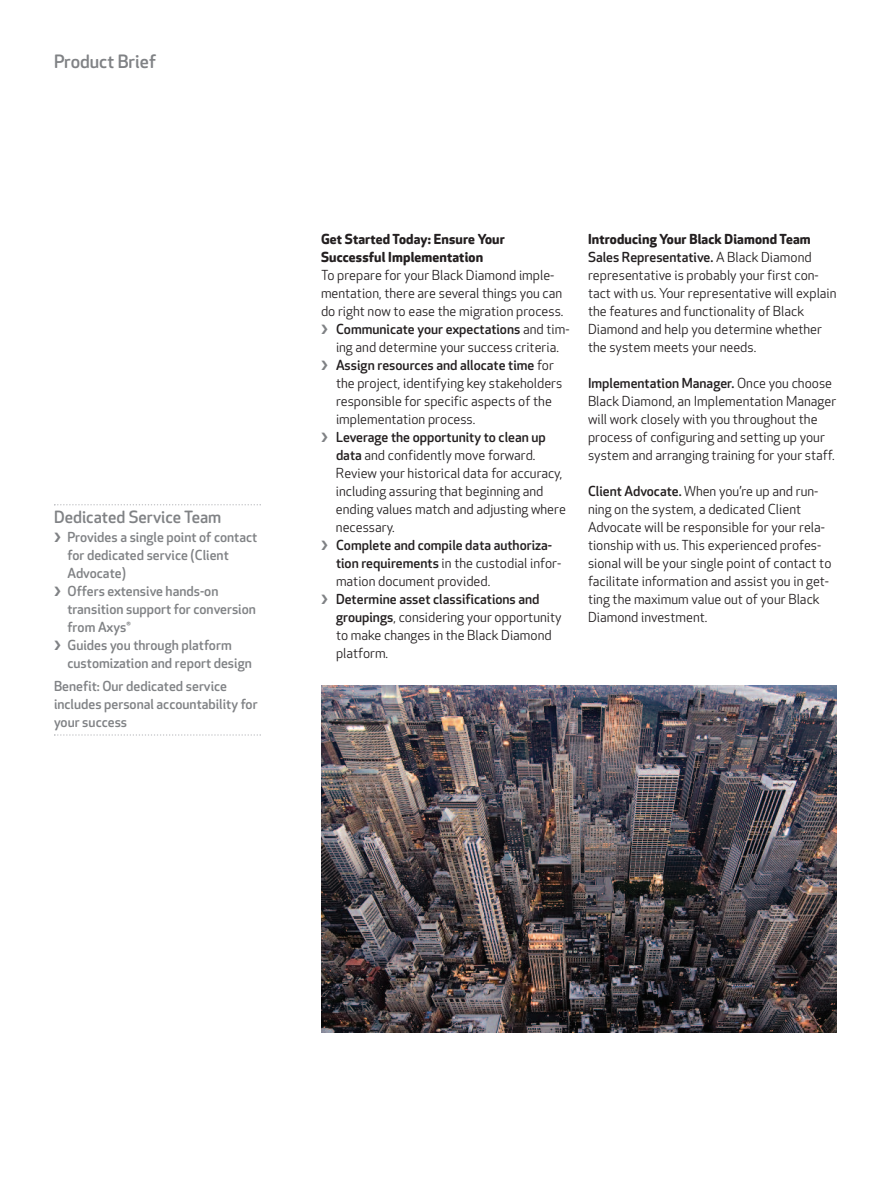
<style>
.page{position:relative;width:891px;height:1188px;background:#fff}
.page>*{position:absolute;margin:0;border:0;box-sizing:border-box;transform-origin:0 0}
.t1{font:500 18px "Apex Rounded";color:#808285}
.t2{font:500 16.5px "Apex Rounded";color:#808285}
.t3{font:13.5px/18px "Apex Rounded";color:#231f20}
.t4{font:500 13.5px/18px "Apex Rounded";color:#808285}
.t5{font:500 13.5px "Apex Rounded";color:#231f20}
.t6{font:700 13.5px/18px "Apex Rounded";letter-spacing:.01em;color:#231f20}
.s1{color:#808285}
.s2{font-weight:400}
.s3{font-weight:500}
.s4{font-weight:700}
</style>
<div class="page">
<svg style="left:54px;top:504px;width:207px;height:2px"></svg>
<svg style="left:54px;top:734px;width:207px;height:2px"></svg>
<img style="left:321px;top:686px;width:516px;height:346px">
<h1 class="t1" style="left:54px;top:51px;width:103px">Product Brief</h1>
<p class="t2" style="left:54px;top:507px;width:169px">Dedicated Service Team</p>
<p class="t4" style="left:54px;top:529px;width:205px">❯ Provides a single point of contact</p>
<p class="t4" style="left:68px;top:547px;width:163px">for dedicated service (Client</p>
<p class="t4" style="left:68px;top:565px;width:60px">Advocate)</p>
<p class="t4" style="left:54px;top:583px;width:166px">❯ Offers extensive hands-on</p>
<p class="t4" style="left:68px;top:601px;width:190px">transition support for conversion</p>
<p class="t4" style="left:68px;top:619px;width:65px">from Axys®</p>
<p class="t4" style="left:54px;top:637px;width:179px">❯ Guides you through platform</p>
<p class="t4" style="left:68px;top:655px;width:186px">customization and report design</p>
<p class="t4" style="left:54px;top:677px;width:205px">Benefit: Our dedicated service includes personal accountability for your success</p>
<p class="t6" style="left:321px;top:232px;width:185px">Get Started Today: Ensure Your<br>Successful Implementation</p>
<p class="t3" style="left:321px;top:267px;width:235px">To prepare for your Black Diamond imple-</p>
<p class="t3" style="left:321px;top:285px;width:243px">mentation, there are several things you can</p>
<p class="t3" style="left:321px;top:303px;width:244px">do right now to ease the migration process.</p>
<p class="t5" style="left:321px;top:322px;width:250px"><span class="s1">❯</span> Communicate your expectations <span class="s2">and tim-</span></p>
<p class="t3" style="left:336px;top:339px;width:224px">ing and determine your success criteria.</p>
<p class="t5" style="left:321px;top:358px;width:234px"><span class="s1">❯</span> Assign resources and allocate time <span class="s2">for</span></p>
<p class="t3" style="left:336px;top:375px;width:228px">the project, identifying key stakeholders</p>
<p class="t3" style="left:336px;top:393px;width:217px">responsible for specific aspects of the</p>
<p class="t3" style="left:336px;top:411px;width:141px">implementation process.</p>
<p class="t5" style="left:321px;top:430px;width:226px"><span class="s1">❯</span> Leverage the opportunity to clean up</p>
<p class="t3" style="left:336px;top:447px;width:201px"><span class="s3">data</span> and confidently move forward.</p>
<p class="t3" style="left:336px;top:465px;width:228px">Review your historical data for accuracy,</p>
<p class="t3" style="left:336px;top:483px;width:209px">including assuring that beginning and</p>
<p class="t3" style="left:336px;top:501px;width:231px">ending values match and adjusting where</p>
<p class="t3" style="left:336px;top:519px;width:60px">necessary.</p>
<p class="t5" style="left:321px;top:538px;width:232px"><span class="s1">❯</span> Complete and compile data authoriza-</p>
<p class="t3" style="left:336px;top:555px;width:227px"><span class="s3">tion requirements</span> in the custodial infor-</p>
<p class="t3" style="left:336px;top:573px;width:156px">mation document provided.</p>
<p class="t5" style="left:321px;top:592px;width:220px"><span class="s1">❯</span> Determine asset classifications and</p>
<p class="t3" style="left:336px;top:609px;width:227px"><span class="s3">groupings</span>, considering your opportunity</p>
<p class="t3" style="left:336px;top:627px;width:217px">to make changes in the Black Diamond</p>
<p class="t3" style="left:336px;top:645px;width:54px">platform.</p>
<p class="t3" style="left:588px;top:231px;width:250px"><span class="s4">Introducing Your Black Diamond Team </span><span class="s3">Sales Representative.</span> A Black Diamond representative is probably your first con&shy;tact with us. Your representative will explain the features and functionality of Black Diamond and help you determine whether the system meets your needs.</p>
<p class="t3" style="left:588px;top:375px;width:250px"><span class="s3">Implementation Manager.</span> Once you choose Black Diamond, an Implementation Manager will work closely with you throughout the process of configuring and setting up your system and arranging training for your staff.</p>
<p class="t3" style="left:588px;top:483px;width:245px"><span class="s3">Client Advocate.</span> When you’re up and run&shy;ning on the system, a dedicated Client Advocate will be responsible for your rela&shy;tionship with us. This experienced profes&shy;sional will be your single point of contact to facilitate information and assist you in get&shy;ting the maximum value out of your Black Diamond investment.</p>
</div>
